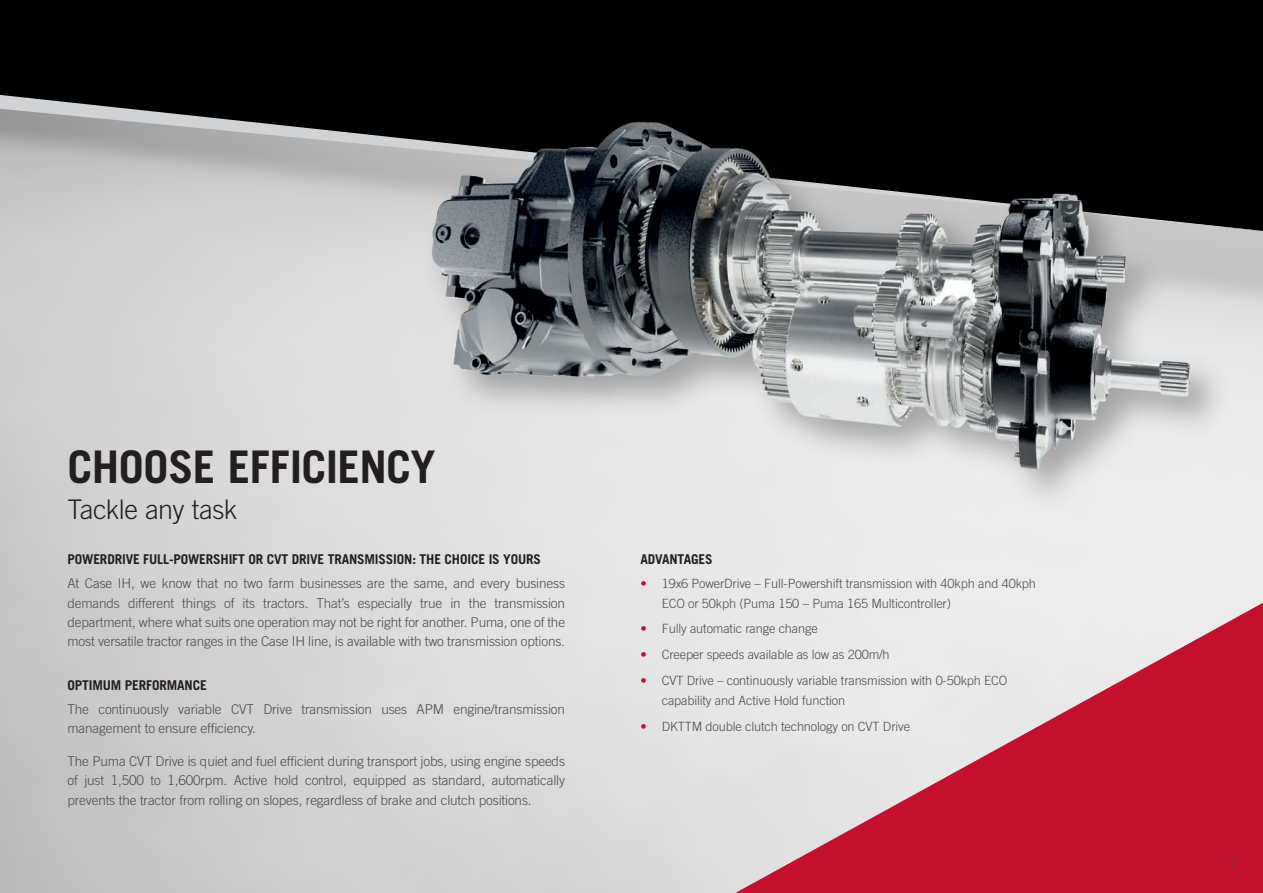
<style>
.page{position:relative;width:1263px;height:893px;background:#fff}
.page>*{position:absolute;margin:0;border:0;box-sizing:border-box;transform-origin:0 0}
.t1{font:700 45px "Trade Gothic LT Std";letter-spacing:-.015em;color:#231f20}
.t2{font:300 27px "Trade Gothic LT Std";letter-spacing:-.025em;color:#231f20}
.t3{font:300 13.5px/19.5px "Trade Gothic LT Std";letter-spacing:-.01em;color:#4b4c4d;text-align:justify}
.t4{font:700 13.5px "Trade Gothic LT Std";letter-spacing:-.01em;color:#231f20}
.t5{font:300 12.75px/19.5px "Trade Gothic LT Std";letter-spacing:-.01em;color:#4b4c4d}
.t6{font:300 10.5px "Trade Gothic LT Std";color:#4b4c4d}
.s1{color:#c3102e}
</style>
<div class="page">
<div style="left:0;top:0;width:1263px;height:233px;background:#000"></div>
<svg style="left:0;top:95px;width:1263px;height:136px;background:#969696"></svg>
<svg style="left:631px;top:588px;width:632px;height:305px;background:#e3e3e3"></svg>
<svg style="left:735px;top:603px;width:528px;height:290px;background:#d57b8a"></svg>
<div style="left:423px;top:112px;width:809px;height:399px;background:#231f20;opacity:.35"></div>
<img style="left:408px;top:69px;width:817px;height:424px">
<h1 class="t1" style="left:68px;top:440px;width:370px">CHOOSE EFFICIENCY</h1>
<h2 class="t2" style="left:68px;top:494px;width:171px">Tackle any task</h2>
<p class="t4" style="left:68px;top:551px;width:475px">POWERDRIVE FULL-POWERSHIFT OR CVT DRIVE TRANSMISSION: THE CHOICE IS YOURS</p>
<p class="t3" style="left:68px;top:573px;width:499px">At Case IH, we know that no two farm businesses are the same, and every business demands different things of its tractors. That’s especially true in the transmission department, where what suits one operation may not be right for another. Puma, one of the most versatile tractor ranges in the Case IH line, is available with two transmission options.</p>
<p class="t4" style="left:68px;top:677px;width:141px">OPTIMUM PERFORMANCE</p>
<p class="t3" style="left:68px;top:699px;width:499px">The continuously variable CVT Drive transmission uses APM engine/transmission management to ensure efficiency.</p>
<p class="t3" style="left:68px;top:751px;width:499px">The Puma CVT Drive is quiet and fuel efficient during transport jobs, using engine speeds of just 1,500 to 1,600rpm. Active hold control, equipped as standard, automatically prevents the tractor from rolling on slopes, regardless of brake and clutch positions.</p>
<p class="t4" style="left:640px;top:551px;width:74px">ADVANTAGES</p>
<p class="t5" style="left:662px;top:574px;width:376px;text-indent:-21px"><span class="s1">•</span> 19x6 PowerDrive – Full-Powershift transmission with 40kph and 40kph<br>ECO or 50kph (Puma 150 – Puma 165 Multicontroller)</p>
<p class="t5" style="left:640px;top:619px;width:179px"><span class="s1">•</span> Fully automatic range change</p>
<p class="t5" style="left:640px;top:645px;width:251px"><span class="s1">•</span> Creeper speeds available as low as 200m/h</p>
<p class="t5" style="left:662px;top:671px;width:347px;text-indent:-21px"><span class="s1">•</span> CVT Drive – continuously variable transmission with 0-50kph ECO capability and Active Hold function</p>
<p class="t5" style="left:640px;top:716px;width:271px"><span class="s1">•</span> DKTTM double clutch technology on CVT Drive</p>
<p class="t6" style="left:1230px;top:856px;width:7px">7</p>
</div>
